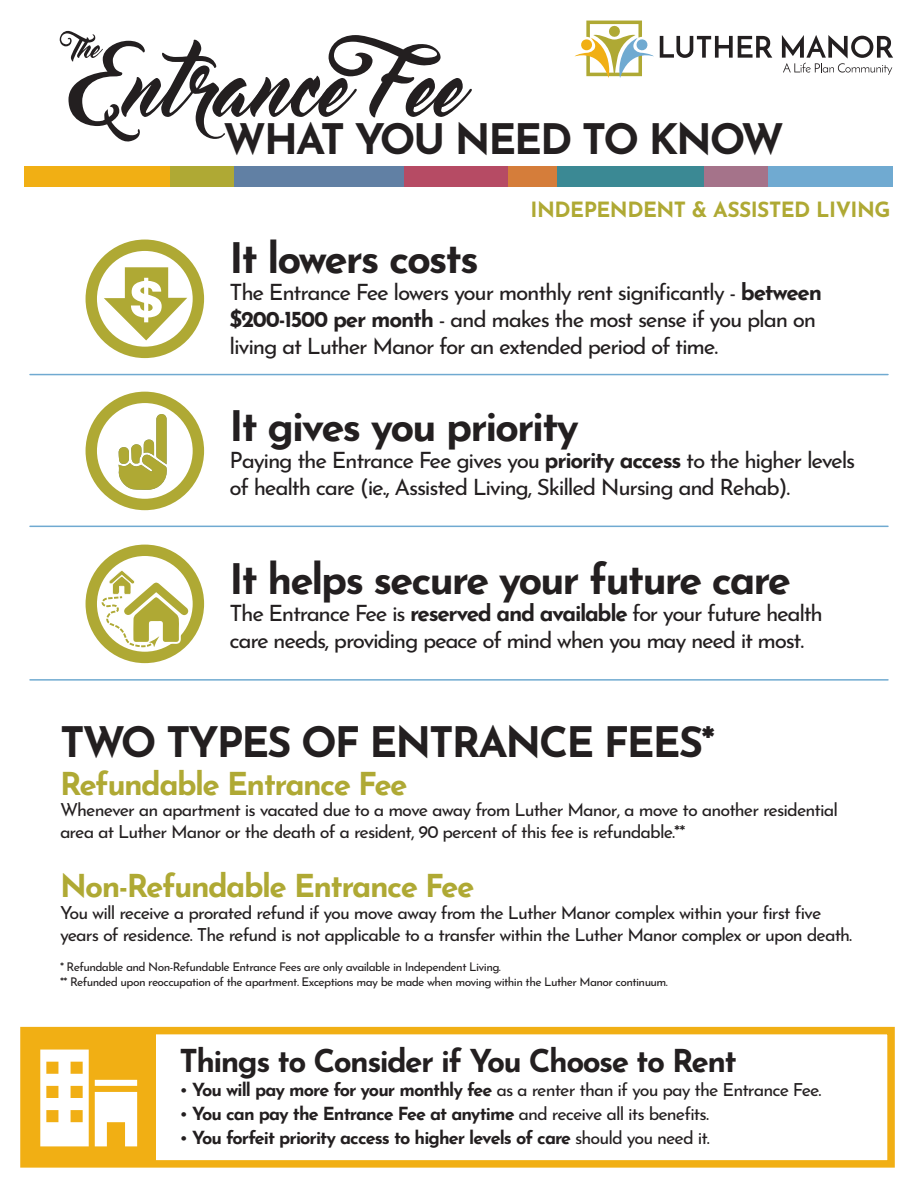
<style>
.page{position:relative;width:918px;height:1188px;background:#fff}
.page>*{position:absolute;margin:0;border:0;box-sizing:border-box;transform-origin:0 0}
.t1{font:700 42px "Josefin Sans";letter-spacing:-.05em;color:#231f20}
.t2{font:700 31.5px "Josefin Sans";letter-spacing:-.05em;color:#afa934}
.t3{font:700 31.5px "Josefin Sans";letter-spacing:-.05em;color:#231f20}
.t4{font:22.5px/27px "Josefin Sans";letter-spacing:-.055em;color:#231f20}
.t5{font:700 21px "Josefin Sans";letter-spacing:-.025em;color:#afa934}
.t6{font:18px/21.6px "Josefin Sans";letter-spacing:-.05em;color:#231f20}
.t7{font:700 18px "Josefin Sans";letter-spacing:-.05em;color:#231f20}
.t8{font:12px/15px "Josefin Sans";letter-spacing:-.05em;color:#231f20}
.s1{font-weight:700}
.s2{font-weight:400}
</style>
<div class="page">
<svg style="left:85px;top:239px;width:120px;height:120px"></svg>
<svg style="left:85px;top:391px;width:120px;height:120px"></svg>
<svg style="left:85px;top:544px;width:120px;height:120px"></svg>
<hr style="left:30px;top:374px;width:858px;height:1px;background:#70aad1">
<hr style="left:30px;top:526px;width:858px;height:1px;background:#70aad1">
<hr style="left:30px;top:679px;width:858px;height:2px;background:#70aad1">
<div style="left:232px;top:167px;width:173px;height:20px;background:#6180a4"></div>
<div style="left:404px;top:167px;width:104px;height:20px;background:#b64b64"></div>
<div style="left:508px;top:167px;width:50px;height:20px;background:#d57d3a"></div>
<div style="left:558px;top:167px;width:146px;height:20px;background:#3b8994"></div>
<div style="left:704px;top:167px;width:64px;height:20px;background:#a5738a"></div>
<div style="left:768px;top:167px;width:124px;height:20px;background:#70aad1"></div>
<div style="left:24px;top:167px;width:147px;height:20px;background:#f1af14"></div>
<div style="left:171px;top:167px;width:63px;height:20px;background:#afa934"></div>
<svg style="left:660px;top:36px;width:112px;height:22px"></svg>
<svg style="left:782px;top:35px;width:111px;height:40px"></svg>
<svg style="left:574px;top:21px;width:80px;height:57px"></svg>
<svg style="left:60px;top:31px;width:412px;height:111px"></svg>
<div style="left:20px;top:1027px;width:875px;height:141px;border:8px solid #f1af14"></div>
<div style="left:24px;top:1031px;width:131px;height:131px;background:#f1af14"></div>
<svg style="left:40px;top:1050px;width:97px;height:96px"></svg>
<h1 class="t1" style="left:223px;top:102px;width:562px">WHAT YOU NEED TO KNOW</h1>
<p class="t5" style="left:531px;top:191px;width:361px">INDEPENDENT &amp; ASSISTED LIVING</p>
<h1 class="t1" style="left:230px;top:221px;width:251px">It lowers costs</h1>
<p class="t4" style="left:230px;top:276px;width:594px">The Entrance Fee lowers your monthly rent significantly - <span class="s1">between $200-1500 per month</span> - and makes the most sense if you plan on living at Luther Manor for an extended period of time.</p>
<h1 class="t1" style="left:230px;top:389px;width:351px">It gives you priority</h1>
<p class="t4" style="left:230px;top:444px;width:627px">Paying the Entrance Fee gives you <span class="s1">priority access</span> to the higher levels of health care (ie., Assisted Living, Skilled Nursing and Rehab).</p>
<h1 class="t1" style="left:230px;top:542px;width:563px">It helps secure your future care</h1>
<p class="t4" style="left:230px;top:597px;width:595px">The Entrance Fee is <span class="s1">reserved and available</span> for your future health care needs, providing peace of mind when you may need it most.</p>
<h1 class="t1" style="left:60px;top:705px;width:657px">TWO TYPES OF ENTRANCE FEES*</h1>
<h2 class="t2" style="left:60px;top:756px;width:349px">Refundable Entrance Fee</h2>
<p class="t6" style="left:60px;top:797px;width:780px">Whenever an apartment is vacated due to a move away from Luther Manor, a move to another residential area at Luther Manor or the death of a resident, 90 percent of this fee is refundable.**</p>
<h2 class="t2" style="left:60px;top:858px;width:416px">Non-Refundable Entrance Fee</h2>
<p class="t6" style="left:60px;top:900px;width:794px">You will receive a prorated refund if you move away from the Luther Manor complex within your first five years of residence. The refund is not applicable to a transfer within the Luther Manor complex or upon death.</p>
<p class="t8" style="left:60px;top:957px;width:609px">* Refundable and Non-Refundable Entrance Fees are only available in Independent Living.<br>** Refunded upon reoccupation of the apartment. Exceptions may be made when moving within the Luther Manor continuum.</p>
<h2 class="t3" style="left:179px;top:1033px;width:559px">Things to Consider if You Choose to Rent</h2>
<p class="t6" style="left:179px;top:1077px;width:644px">• <span class="s1">You will pay more for your monthly fee</span> as a renter than if you pay the Entrance Fee.</p>
<p class="t7" style="left:179px;top:1098px;width:531px"><span class="s2">•</span> You can pay the Entrance Fee at anytime <span class="s2">and receive all its benefits.</span></p>
<p class="t7" style="left:179px;top:1122px;width:532px"><span class="s2">•</span> You forfeit priority access to higher levels of care <span class="s2">should you need it.</span></p>
</div>
